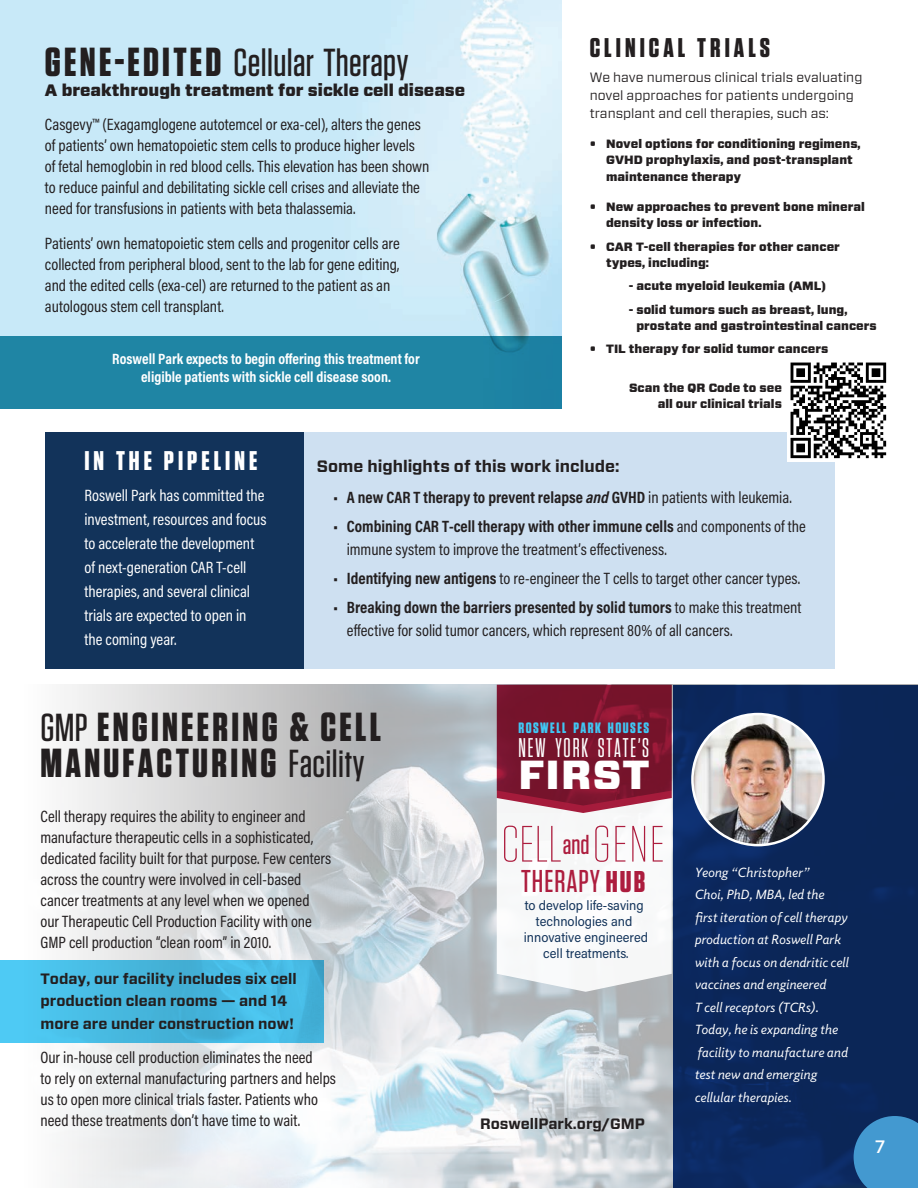
<style>
.page{position:relative;width:918px;height:1188px;background:#fff}
.page>*{position:absolute;margin:0;border:0;box-sizing:border-box;transform-origin:0 0}
.t1{font:200 51px "Tungsten";letter-spacing:.015em;color:#ad1d3e}
.t2{font:700 40.5px/36px "Tungsten";letter-spacing:.08em;color:#231f20}
.t3{font:900 40.5px "Forza";letter-spacing:.03em;color:#fff}
.t4{font:500 39px "Tungsten";letter-spacing:.01em;color:#231f20}
.t5{font:500 31.5px "Tungsten";letter-spacing:.03em;color:#ad1d3e}
.t6{font:700 27px "Tungsten";letter-spacing:.15em;color:#231f20}
.t7{font:500 27px "Tungsten Condensed";letter-spacing:.07em;color:#fff}
.t8{font:700 27px "Tungsten";letter-spacing:.15em;color:#fff}
.t9{font:500 18px "Forza";color:#fff}
.t10{font:16.5px/21px "Acumin Pro Cond";color:#231f20}
.t11{font:16.5px/24px "Acumin Pro Cond";color:#fff}
.t12{font:700 16.5px "Acumin Pro Cond";color:#231f20}
.t13{font:900 16.5px "Forza";color:#231f20}
.t14{font:700 16.5px "Forza";color:#231f20}
.t15{font:700 15px/22.5px "Forza";color:#231f20}
.t16{font:700 15px/18px "Acumin Pro Cond";color:#fff;text-align:center}
.t17{font:700 15px "Tungsten";letter-spacing:.1em;color:#40c7f4}
.t18{font:italic 13.5px/22.5px "Elido";color:#fff}
.t19{font:13.5px/18px "Forza";color:#231f20}
.t20{font:13.5px/16.2px "Acumin Pro Semi Cond";color:#12335a;text-align:center}
.t21{font:900 12px/16.5px "Forza";color:#231f20}
.s1{font-weight:700;font-size:40.5px}
.s2{font-style:italic}
.s3{font-weight:400}
.s4{font-weight:700}
.s5{font-weight:500;font-size:39px}
.s6{font-weight:500;font-size:27px}
.s7{font-weight:700;font-size:30px}
</style>
<div class="page">
<img style="left:64px;top:684px;width:854px;height:504px">
<div style="left:673px;top:685px;width:245px;height:503px;background:linear-gradient(to right,#0d2a62,#0b2556)"></div>
<img style="left:0;top:0;width:562px;height:336px">
<svg style="left:854px;top:1116px;width:64px;height:72px;background:#3b89bf"></svg>
<div style="left:897px;top:1152px;width:21px;height:36px;background:#4399d0"></div>
<div style="left:152px;top:432px;width:683px;height:237px;background:#cee0f1"></div>
<div style="left:45px;top:432px;width:258px;height:237px;background:#12335a"></div>
<img style="left:692px;top:714px;width:132px;height:131px;border-radius:66px">
<div style="left:691px;top:713px;width:134px;height:133px;border:3px solid #fff;border-radius:50%"></div>
<div style="left:0;top:336px;width:562px;height:72px;background:#1f85a4"></div>
<img style="left:787px;top:362px;width:100px;height:100px">
<svg style="left:497px;top:685px;width:175px;height:307px"></svg>
<svg style="left:0;top:960px;width:324px;height:83px;background:#47bbe3"></svg>
<p class="t4" style="left:45px;top:43px;width:365px"><span class="s1">GENE-EDITED</span> Cellular Therapy</p>
<p class="t13" style="left:45px;top:79px;width:422px">A breakthrough treatment for sickle cell disease</p>
<p class="t10" style="left:45px;top:114px;width:386px">Casgevy™ (Exagamglogene autotemcel or exa-cel), alters the genes of patients’ own hematopoietic stem cells to produce higher levels of fetal hemoglobin in red blood cells. This elevation has been shown to reduce painful and debilitating sickle cell crises and alleviate the need for transfusions in patients with beta thalassemia.</p>
<p class="t10" style="left:45px;top:232px;width:356px">Patients’ own hematopoietic stem cells and progenitor cells are collected from peripheral blood, sent to the lab for gene editing, and the edited cells (exa-cel) are returned to the patient as an autologous stem cell transplant.</p>
<p class="t16" style="left:112px;top:350px;width:309px">Roswell Park expects to begin offering this treatment for eligible patients with sickle cell disease soon.</p>
<p class="t6" style="left:590px;top:33px;width:182px">CLINICAL TRIALS</p>
<p class="t19" style="left:590px;top:68px;width:274px">We have numerous clinical trials evaluating novel approaches for patients undergoing transplant and cell therapies, such as:</p>
<p class="t21" style="left:606px;top:136px;width:256px;text-indent:-16px">• Novel options for conditioning regimens,<br>GVHD prophylaxis, and post-transplant maintenance therapy</p>
<p class="t21" style="left:606px;top:199px;width:260px;text-indent:-16px">• New approaches to prevent bone mineral density loss or infection.</p>
<p class="t21" style="left:606px;top:238px;width:235px;text-indent:-16px">• CAR T-cell therapies for other cancer types, including:</p>
<p class="t21" style="left:629px;top:278px;width:199px">- acute myeloid leukemia (AML)</p>
<p class="t21" style="left:636px;top:301px;width:242px;text-indent:-8px">- solid tumors such as breast, lung, prostate and gastrointestinal cancers</p>
<p class="t21" style="left:590px;top:341px;width:240px">• TIL therapy for solid tumor cancers</p>
<p class="t21" style="left:629px;top:380px;width:154px;text-align:right">Scan the QR Code to see all our clinical trials</p>
<p class="t8" style="left:84px;top:446px;width:175px">IN THE PIPELINE</p>
<p class="t11" style="left:84px;top:483px;width:184px">Roswell Park has committed the investment, resources and focus to accelerate the development of next-generation CAR T-cell therapies, and several clinical trials are expected to open in the coming year.</p>
<p class="t14" style="left:317px;top:456px;width:304px">Some highlights of this work include:</p>
<p class="t12" style="left:333px;top:487px;width:460px">• A new CAR T therapy to prevent relapse <span class="s2">and</span> GVHD <span class="s3">in patients with leukemia.</span></p>
<p class="t10" style="left:347px;top:515px;width:461px;line-height:22.5px;text-indent:-13px"><span class="s4">• Combining CAR T-cell therapy with other immune cells</span> and components of the immune system to improve the treatment’s effectiveness.</p>
<p class="t10" style="left:333px;top:568px;width:469px"><span class="s4">• Identifying new antigens</span> to re-engineer the T cells to target other cancer types.</p>
<p class="t10" style="left:347px;top:596px;width:456px;line-height:22.5px;text-indent:-13px"><span class="s4">• Breaking down the barriers presented by solid tumors</span> to make this treatment effective for solid tumor cancers, which represent 80% of all cancers.</p>
<p class="t2" style="left:40px;top:710px;width:342px"><span class="s5">GMP</span> ENGINEERING &amp; CELL<br>MANUFACTURING <span class="s5">Facility</span></p>
<p class="t10" style="left:40px;top:805px;width:292px">Cell therapy requires the ability to engineer and manufacture therapeutic cells in a sophisticated, dedicated facility built for that purpose. Few centers across the country were involved in cell-based cancer treatments at any level when we opened our Therapeutic Cell Production Facility with one GMP cell production “clean room” in 2010.</p>
<p class="t15" style="left:40px;top:968px;width:258px">Today, our facility includes six cell production clean rooms — and 14 more are under construction now!</p>
<p class="t10" style="left:40px;top:1047px;width:297px">Our in-house cell production eliminates the need<br>to rely on external manufacturing partners and helps us to open more clinical trials faster. Patients who need these treatments don’t have time to wait.</p>
<p class="t17" style="left:518px;top:720px;width:132px">ROSWELL PARK HOUSES</p>
<p class="t7" style="left:518px;top:735px;width:132px">NEW YORK STATE’S</p>
<p class="t3" style="left:518px;top:747px;width:132px">FIRST</p>
<p class="t1" style="left:501px;top:818px;width:165px">CELL<span class="s6">and</span> GENE</p>
<p class="t5" style="left:521px;top:864px;width:126px">THERAPY <span class="s7">HUB</span></p>
<p class="t20" style="left:524px;top:896px;width:126px">to develop life-saving technologies and innovative engineered cell treatments.</p>
<p class="t15" style="left:480px;top:1113px;width:166px">RoswellPark.org/GMP</p>
<p class="t18" style="left:694px;top:860px;width:156px">Yeong “Christopher”<br>Choi, PhD, MBA, led the first iteration of cell therapy production at Roswell Park with a focus on dendritic cell vaccines and engineered<br>T cell receptors (TCRs).<br>Today, he is expanding the facility to manufacture and test new and emerging cellular therapies.</p>
<p class="t9" style="left:875px;top:1135px;width:12px">7</p>
</div>
